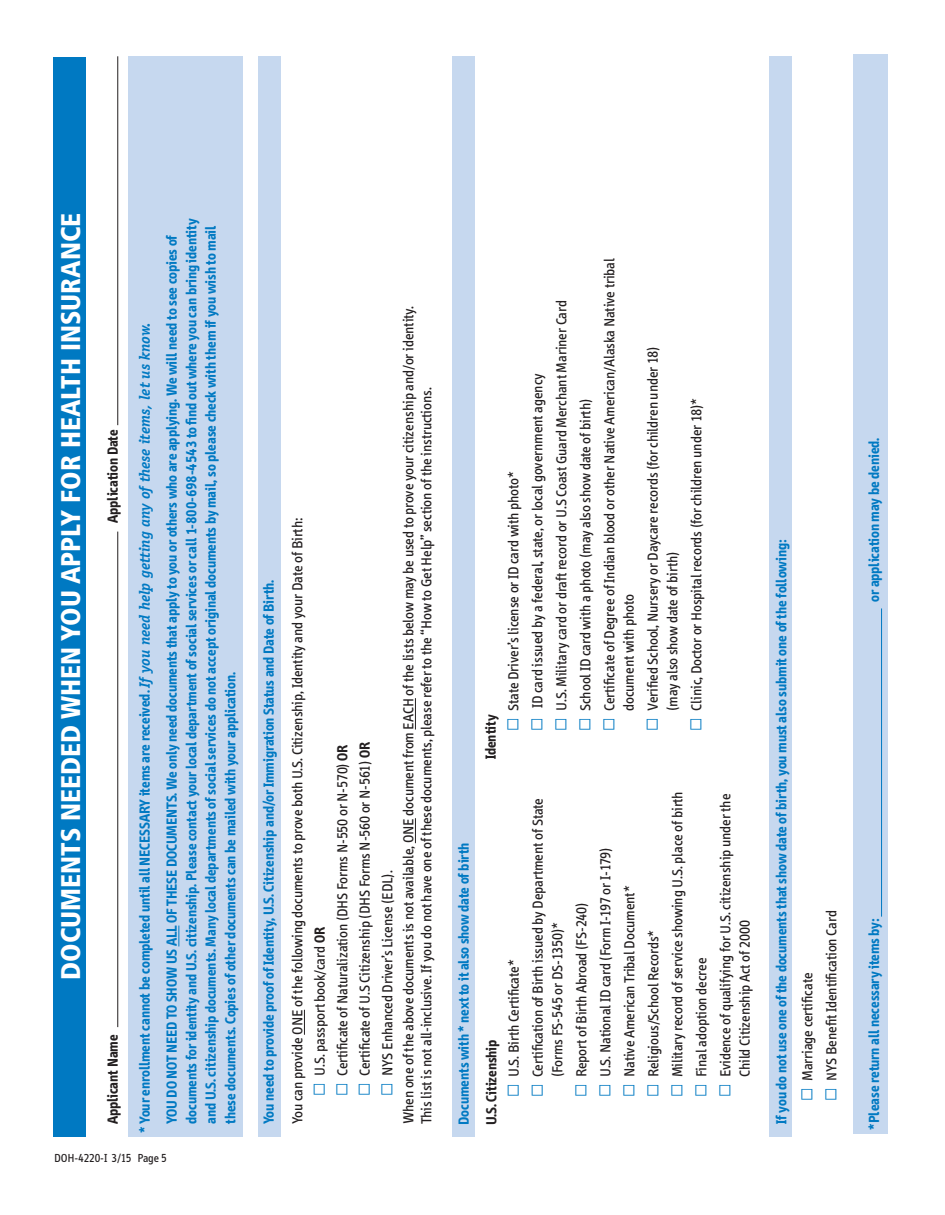
<style>
.page{position:relative;width:945px;height:1215px;background:#fff}
.page>*{position:absolute;margin:0;border:0;box-sizing:border-box;transform-origin:0 0}
.t1{font:900 condensed 27px "Frutiger";color:#fff}
.t2{font:15px/24px "Info";color:#231f20}
.t3{font:700 15px/19.5px "Info";color:#0079c2}
.t4{font:700 15px "Info";color:#231f20}
.t5{font:12px "Info";color:#231f20}
.s1{font-family:"Officina Serif";font-style:italic}
.s2{color:#0079c2}
.s3{font-weight:700}
.s4{font-size:14.25px}
</style>
<div class="page">
<div style="left:128px;top:56px;width:115px;height:1080px;background:#c6d8ef"></div>
<div style="left:53px;top:57px;width:32px;height:1079px;background:#0079c2"></div>
<svg style="left:304px;top:1010px;width:1px;height:25px"></svg>
<svg style="left:415px;top:818px;width:1px;height:25px"></svg>
<hr style="left:415px;top:698px;width:1px;height:32px;background:#231f20">
<svg style="left:179px;top:926px;width:1px;height:20px"></svg>
<hr style="left:117px;top:532px;width:1px;height:495px;background:#231f20">
<hr style="left:117px;top:56px;width:1px;height:369px;background:#231f20">
<div style="left:854px;top:54px;width:34px;height:1080px;background:#c6d8ef"></div>
<hr style="left:881px;top:608px;width:1px;height:309px;background:#0079c2">
<div style="left:452px;top:56px;width:22px;height:1080px;background:#c6d8ef"></div>
<div style="left:258px;top:56px;width:22px;height:1080px;background:#c6d8ef"></div>
<div style="left:770px;top:56px;width:22px;height:1080px;background:#c6d8ef"></div>
<h1 class="t1" style="left:54px;top:980px;width:769px;rotate:-90deg">DOCUMENTS NEEDED WHEN YOU APPLY FOR HEALTH INSURANCE</h1>
<p class="t4" style="left:104px;top:523px;width:95px;rotate:-90deg">Application Date</p>
<p class="t4" style="left:104px;top:1124px;width:91px;rotate:-90deg">Applicant Name</p>
<p class="t3" style="left:182px;top:1124px;width:907px;rotate:-90deg">documents for identity and U.S. citizenship. Please contact your local department of social services or call 1-800-698-4543 to find out where you can bring identity and U.S. citizenship documents. Many local departments of social services do not accept original documents by mail, so please check with them if you wish to mail these documents. Copies of other documents can be mailed with your application.</p>
<p class="t3" style="left:132px;top:1124px;width:891px;line-height:27px;text-indent:-9px;rotate:-90deg">* Your enrollment cannot be completed until all NECESSARY items are received. <span class="s1">If you need help getting any of these items, let us know.<br></span>YOU DO NOT NEED TO SHOW US ALL OF THESE DOCUMENTS. We only need documents that apply to you or others who are applying. We will need to see copies of</p>
<p class="t5" style="left:54px;top:1151px;width:114px">-DOH-4220-I 3/15 Page 5</p>
<p class="t3" style="left:259px;top:1124px;width:546px;rotate:-90deg">You need to provide proof of Identity, U.S. Citizenship and/or Immigration Status and Date of Birth.</p>
<p class="t2" style="left:286px;top:1097px;width:581px;line-height:22.5px;text-indent:-27px;rotate:-90deg">You can provide ONE of the following documents to prove both U.S. Citizenship, Identity and your Date of Birth: <span class="s2">☐</span> U.S. passport book/card <span class="s3">OR<br></span><span class="s2">☐</span> Certificate of Naturalization (DHS Forms N-550 or N-570) <span class="s3">OR<br></span><span class="s2">☐</span> Certificate of U.S Citizenship (DHS Forms N-560 or N-561) <span class="s3">OR<br></span><span class="s2">☐</span> NYS Enhanced Driver’s License (EDL).</p>
<p class="t2" style="left:400px;top:1124px;width:820px;line-height:18px;rotate:-90deg">When one of the above documents is not available, ONE document from EACH of the lists below may be used to prove your citizenship and/or identity.<br>This list is not all-inclusive. If you do not have one of these documents, please refer to the “How to Get Help” section of the instructions.</p>
<p class="t3" style="left:454px;top:1125px;width:284px;rotate:-90deg">Documents with * next to it also show date of birth</p>
<p class="t2" style="left:480px;top:732px;width:262px;line-height:22.5px;text-indent:-27px;rotate:-90deg"><span class="s3">Identity<br></span><span class="s2">☐</span> State Driver’s license or ID card with photo*</p>
<p class="t2" style="left:526px;top:732px;width:475px;rotate:-90deg"><span class="s2">☐</span> ID card issued by a federal, state, or local government agency<br><span class="s2">☐</span> U.S. Military card or draft record or U.S Coast Guard Merchant Mariner Card<br><span class="s2">☐</span> School ID card with a photo (may also show date of birth)<br><span class="s2">☐</span> Certificate of Degree of Indian blood or other Native American/Alaska Native tribal</p>
<p class="t2" style="left:617px;top:732px;width:387px;text-indent:21px;rotate:-90deg">document with photo<br><span class="s2">☐</span> Verified School, Nursery or Daycare records (for children under 18)</p>
<p class="t2" style="left:661px;top:732px;width:335px;text-indent:21px;rotate:-90deg">(may also show date of birth)<br><span class="s2">☐</span> Clinic, Doctor or Hospital records (for children under 18)*</p>
<p class="t2" style="left:480px;top:1098px;width:140px;line-height:22.5px;text-indent:-27px;rotate:-90deg"><span class="s3">U.S. Citizenship<br></span><span class="s2">☐</span> U.S. Birth Certificate*</p>
<p class="t2" style="left:528px;top:1077px;width:281px;line-height:19.5px;text-indent:-21px;rotate:-90deg"><span class="s2">☐</span> Certification of Birth issued by Department of State (Forms FS-545 or DS-1350)*</p>
<p class="t2" style="left:570px;top:1098px;width:309px;rotate:-90deg"><span class="s2">☐</span> Report of Birth Abroad (FS-240)<br><span class="s2">☐</span> U.S. National ID card (Form I-197 or I-179)<br><span class="s2">☐</span> Native American Tribal Document*<br><span class="s2">☐</span> Religious/School Records*<br><span class="s2">☐</span> Military record of service showing U.S. place of birth <span class="s2">☐</span> Final adoption decree<br><span class="s2">☐</span> Evidence of qualifying for U.S. citizenship under the</p>
<p class="t2" style="left:733px;top:1077px;width:158px;rotate:-90deg">Child Citizenship Act of 2000</p>
<p class="t3" style="left:772px;top:1124px;width:585px;rotate:-90deg">If you do not use one of the documents that show date of birth, you must also submit one of the following:</p>
<p class="t2" style="left:796px;top:1102px;width:193px;rotate:-90deg"><span class="s2">☐</span> Marriage certificate<br><span class="s2">☐</span> <span class="s4">N</span>YS Benefit Identification Card</p>
<p class="t3" style="left:865px;top:602px;width:166px;rotate:-90deg">or application may be denied.</p>
<p class="t3" style="left:865px;top:1130px;width:213px;rotate:-90deg">*Please return all necessary items by:</p>
</div>
